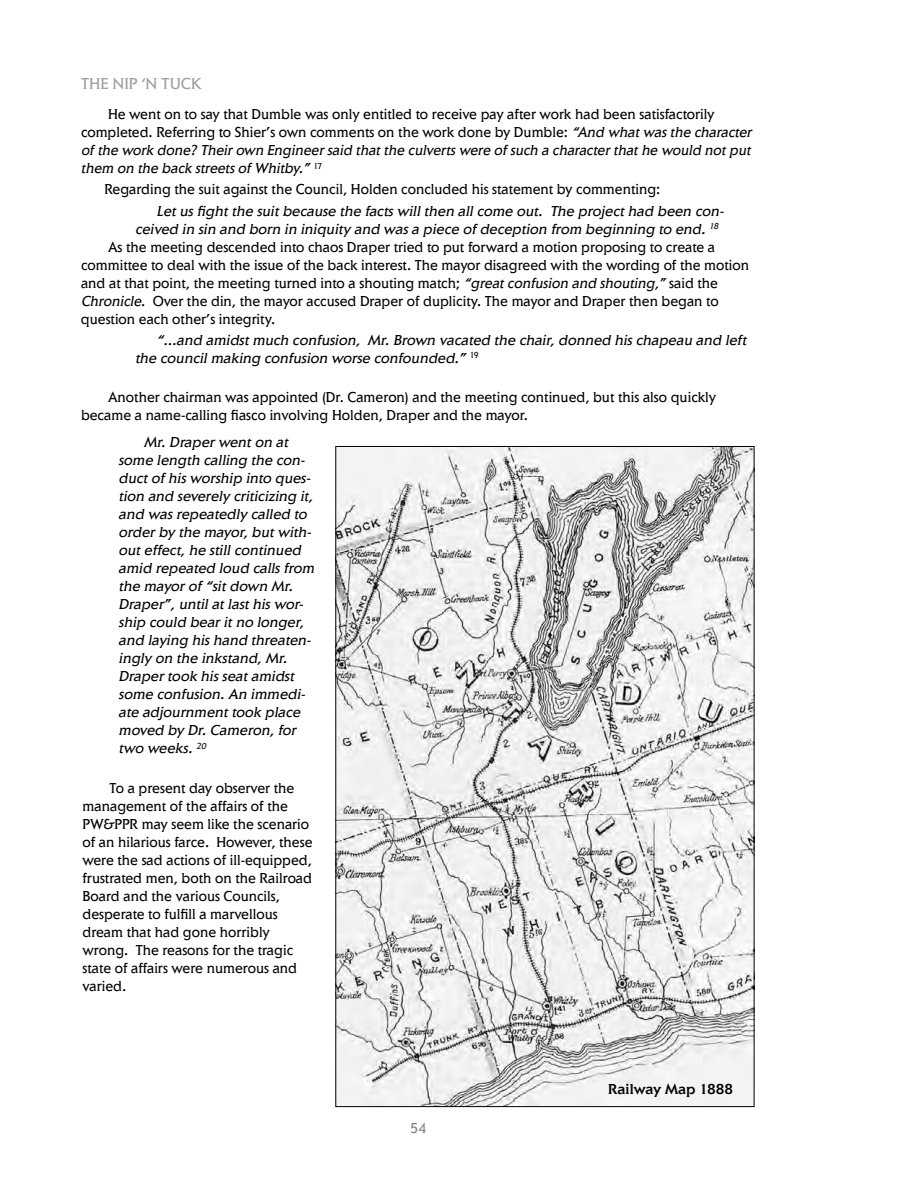
<style>
.page{position:relative;width:918px;height:1188px;background:#fff}
.page>*{position:absolute;margin:0;border:0;box-sizing:border-box;transform-origin:0 0}
.t1{font:16.5px "Elan";color:#9d9fa2}
.t2{font:15px/18px "Elan";color:#000;scale:.96 1}
.t3{font:italic 15px/18px "Elan";color:#000}
.t4{font:500 15px "Elan";color:#000}
.t5{font:15px "Elan";color:#808285}
.s1{font-style:italic}
</style>
<div class="page">
<img style="left:337px;top:448px;width:416px;height:657px">
<p class="t1" style="left:81px;top:74px;width:122px">THE NIP ‘N TUCK</p>
<p class="t2" style="left:81px;top:105px;width:703px;text-indent:27px">He went on to say that Dumble was only entitled to receive pay after work had been satisfactorily completed. Referring to Shier’s own comments on the work done by Dumble: <span class="s1">“And whatwasthe character ofthe work done? Theirown Engineersaid thatthe culvertswere ofsuch a characterthathe would notput them on the back streetsofWhitby.”</span> <sup>17</sup></p>
<p class="t2" style="left:104px;top:180px;width:581px">Regarding the suit against the Council, Holden concluded his statement by commenting:</p>
<p class="t3" style="left:157px;top:202px;width:572px">Letusfightthe suitbecause the factswillthen allcome out. The projecthad been con-</p>
<p class="t3" style="left:135px;top:220px;width:587px">ceived in sin and born in iniquity and wasa piece ofdeception from beginning to end. <sup>18</sup></p>
<p class="t2" style="left:108px;top:238px;width:634px">As the meeting descended into chaos Draper tried to put forward a motion proposing to create a</p>
<p class="t2" style="left:81px;top:256px;width:698px">committee to deal with the issue of the back interest. The mayor disagreed with the wording of the motion</p>
<p class="t2" style="left:81px;top:274px;width:665px">and at that point, the meeting turned into a shouting match; <span class="s1">“greatconfusion and shouting,”</span> said the</p>
<p class="t2" style="left:81px;top:292px;width:666px"><span class="s1">Chronicle</span>. Over the din, the mayor accused Draper of duplicity. The mayor and Draper then began to</p>
<p class="t2" style="left:81px;top:310px;width:204px">question each other’s integrity.</p>
<p class="t3" style="left:135px;top:331px;width:616px;text-indent:22px">“...and amidstmuch confusion, Mr.Brown vacated the chair,donned hischapeau and left the councilmaking confusion worse confounded.” <sup>19</sup></p>
<p class="t2" style="left:81px;top:388px;width:663px;text-indent:27px">Another chairman was appointed (Dr. Cameron) and the meeting continued, but this also quickly became a name-calling fiasco involving Holden, Draper and the mayor.</p>
<p class="t3" style="left:119px;top:433px;width:200px;text-indent:25px">Mr.Draperwenton at some length calling the con&shy;ductofhisworship into ques&shy;tion and severely criticizing it, and wasrepeatedly called to orderby the mayor,butwith&shy;outeffect,he stillcontinued amid repeated loud callsfrom the mayorof“sitdown Mr.<br>Draper”,untilatlasthiswor&shy;ship could bearitno longer, and laying hishand threaten&shy;ingly on the inkstand,Mr.<br>Drapertook hisseatamidst some confusion.An immedi&shy;ate adjournmenttook place moved by Dr.Cameron,for two weeks. <sup>20</sup></p>
<p class="t2" style="left:83px;top:779px;width:241px;text-indent:27px">To a present day observer the management of the affairs of the<br>PW&amp;PPR may seem like the scenario of an hilarious farce. However, these were the sad actions of ill-equipped, frustrated men, both on the Railroad<br>Board and the various Councils, desperate to fulfill a marvellous dream that had gone horribly wrong. The reasons for the tragic state of affairs were numerous and varied.</p>
<p class="t5" style="left:410px;top:1119px;width:18px">54</p>
<p class="t4" style="left:608px;top:1081px;width:126px">Railway Map 1888</p>
</div>
